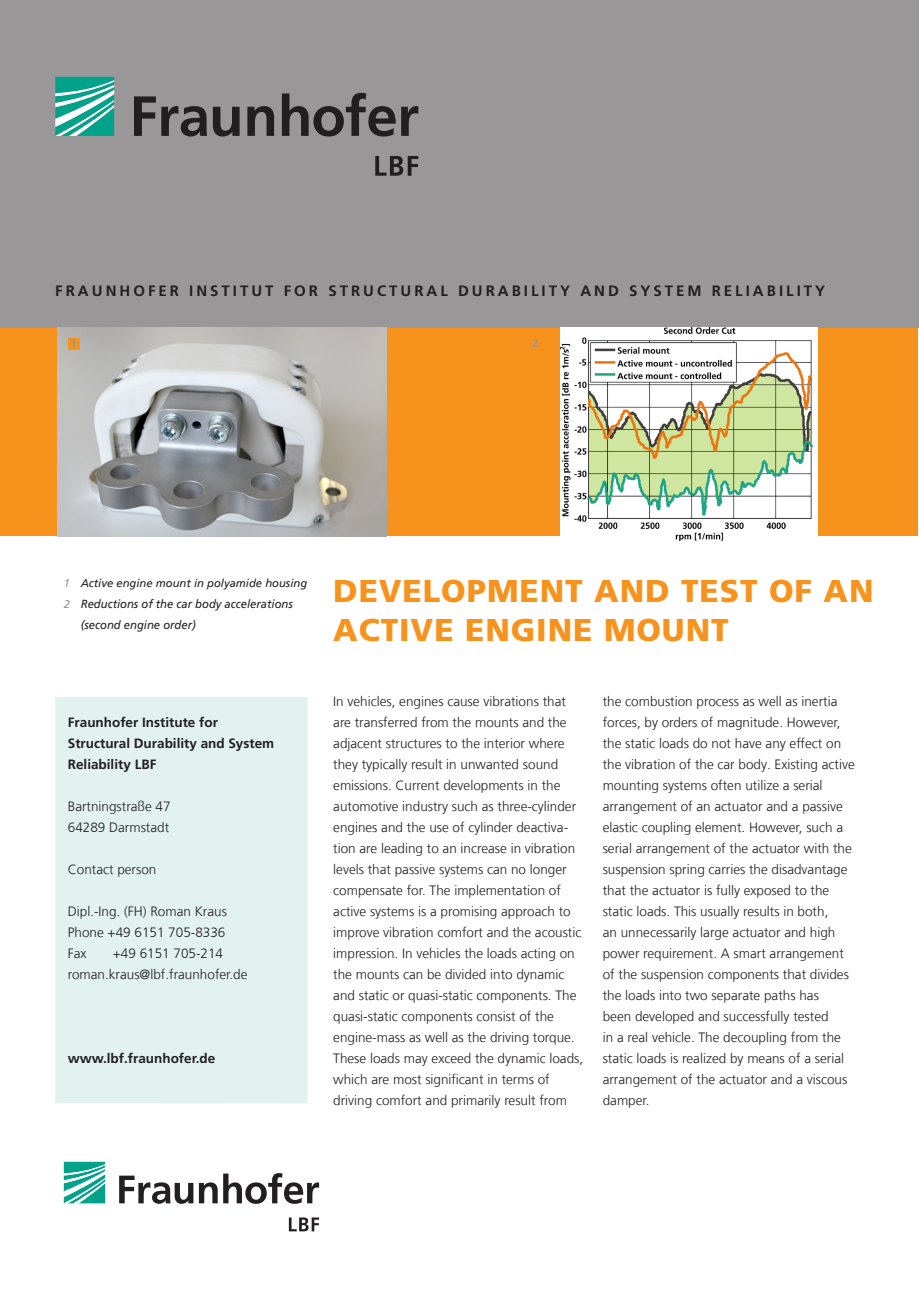
<style>
.page{position:relative;width:919px;height:1289px;background:#fff}
.page>*{position:absolute;margin:0;border:0;box-sizing:border-box;transform-origin:0 0}
._00_Titel{font:900 31.5px/39px "Frutiger LT Com";letter-spacing:.03em;color:#f7931d}
._10_Institutsname{font:700 15px "Frutiger LT Com";letter-spacing:.2em;color:#231f20}
._06_Fließtext{font:300 13.5px/21px "Frutiger LT Com";color:#231f20}
._07_Zwischenüberschr{font:700 13.5px/21px "Frutiger LT Com";color:#231f20}
._06_Fließtext-2{font:700 13.5px "Frutiger LT Com";color:#231f20}
._05_Marginalie_Bildu{font:italic 11.85px "Frutiger LT Com";color:#231f20;scale:.95 1}
._05_Marginalie_Bildu-2{font:italic 11.25px "Frutiger LT Com";color:#231f20}
._05_Marginalie_Bildu-3{font:700 11.25px "Frutiger LT Com";color:#939598}
.s1{color:#939598}
.s2{font-size:11.25px;color:#939598}
</style>
<div class="page">
<div style="left:0;top:323px;width:917px;height:213px;background:#f7931d"></div>
<div style="left:0;top:0;width:918px;height:327px;background:#999798"></div>
<div style="left:55px;top:697px;width:253px;height:406px;background:#e2f2ef"></div>
<svg style="left:64px;top:1161px;width:41px;height:42px"></svg>
<svg style="left:119px;top:1173px;width:200px;height:30px"></svg>
<svg style="left:289px;top:1217px;width:30px;height:14px"></svg>
<img style="left:58px;top:327px;width:328px;height:209px">
<div style="left:68px;top:338px;width:12px;height:12px;background:#f7931d"></div>
<img style="left:560px;top:327px;width:257px;height:213px">
<svg style="left:55px;top:77px;width:59px;height:59px"></svg>
<svg style="left:134px;top:93px;width:284px;height:43px"></svg>
<svg style="left:375px;top:156px;width:43px;height:20px"></svg>
<p class="_10_Institutsname" style="left:55px;top:282px;width:771px">FRAUNHOFER INSTITUT FOR STRUCTURAL DURABILITY AND SYSTEM RELIABILITY</p>
<p class="_05_Marginalie_Bildu-3" style="left:71px;top:338px;width:8px">1</p>
<p class="_05_Marginalie_Bildu-3" style="left:532px;top:336px;width:8px">2</p>
<p class="_05_Marginalie_Bildu-2" style="left:64px;top:576px;width:245px"><span class="s1">1</span> Active engine mount in polyamide housing</p>
<p class="_05_Marginalie_Bildu" style="left:64px;top:596px;width:242px"><span class="s2">2</span> Reductions of the car body accelerations</p>
<p class="_05_Marginalie_Bildu" style="left:81px;top:617px;width:123px">(second engine order)</p>
<p class="_07_Zwischenüberschr" style="left:68px;top:712px;width:152px">Fraunhofer Institute for</p>
<p class="_07_Zwischenüberschr" style="left:68px;top:733px;width:208px">Structural Durability and System<br>Reliability LBF</p>
<p class="_06_Fließtext" style="left:68px;top:796px;width:104px">Bartningstraße 47</p>
<p class="_06_Fließtext" style="left:68px;top:817px;width:103px">64289 Darmstadt</p>
<p class="_06_Fließtext" style="left:68px;top:859px;width:90px">Contact person</p>
<p class="_06_Fließtext" style="left:68px;top:901px;width:161px">Dipl.-Ing. (FH) Roman Kraus</p>
<p class="_06_Fließtext" style="left:68px;top:922px;width:159px">Phone +49 6151 705-8336</p>
<p class="_06_Fließtext" style="left:68px;top:943px;width:20px">Fax</p>
<p class="_06_Fließtext" style="left:113px;top:943px;width:112px">+49 6151 705-214</p>
<p class="_06_Fließtext" style="left:68px;top:964px;width:181px">roman.kraus@lbf.fraunhofer.de</p>
<p class="_06_Fließtext-2" style="left:68px;top:1050px;width:149px">www.lbf.fraunhofer.de</p>
<p class="_00_Titel" style="left:333px;top:571px;width:542px">DEVELOPMENT AND TEST OF AN<br>ACTIVE ENGINE MOUNT</p>
<p class="_06_Fließtext" style="left:333px;top:691px;width:251px">In vehicles, engines cause vibrations that are transferred from the mounts and the adjacent structures to the interior where they typically result in unwanted sound emissions. Current developments in the automotive industry such as three-cylinder engines and the use of cylinder deactiva&shy;tion are leading to an increase in vibration levels that passive systems can no longer compensate for. The implementation of active systems is a promising approach to improve vibration comfort and the acoustic impression. In vehicles the loads acting on the mounts can be divided into dynamic and static or quasi-static components. The quasi-static components consist of the engine-mass as well as the driving torque.<br>These loads may exceed the dynamic loads, which are most significant in terms of driving comfort and primarily result from</p>
<p class="_06_Fließtext" style="left:602px;top:691px;width:254px">the combustion process as well as inertia forces, by orders of magnitude. However, the static loads do not have any effect on the vibration of the car body. Existing active mounting systems often utilize a serial arrangement of an actuator and a passive elastic coupling element. However, such a serial arrangement of the actuator with the suspension spring carries the disadvantage that the actuator is fully exposed to the static loads. This usually results in both,<br>an unnecessarily large actuator and high power requirement. A smart arrangement of the suspension components that divides the loads into two separate paths has<br>been developed and successfully tested<br>in a real vehicle. The decoupling from the static loads is realized by means of a serial arrangement of the actuator and a viscous damper.</p>
</div>
